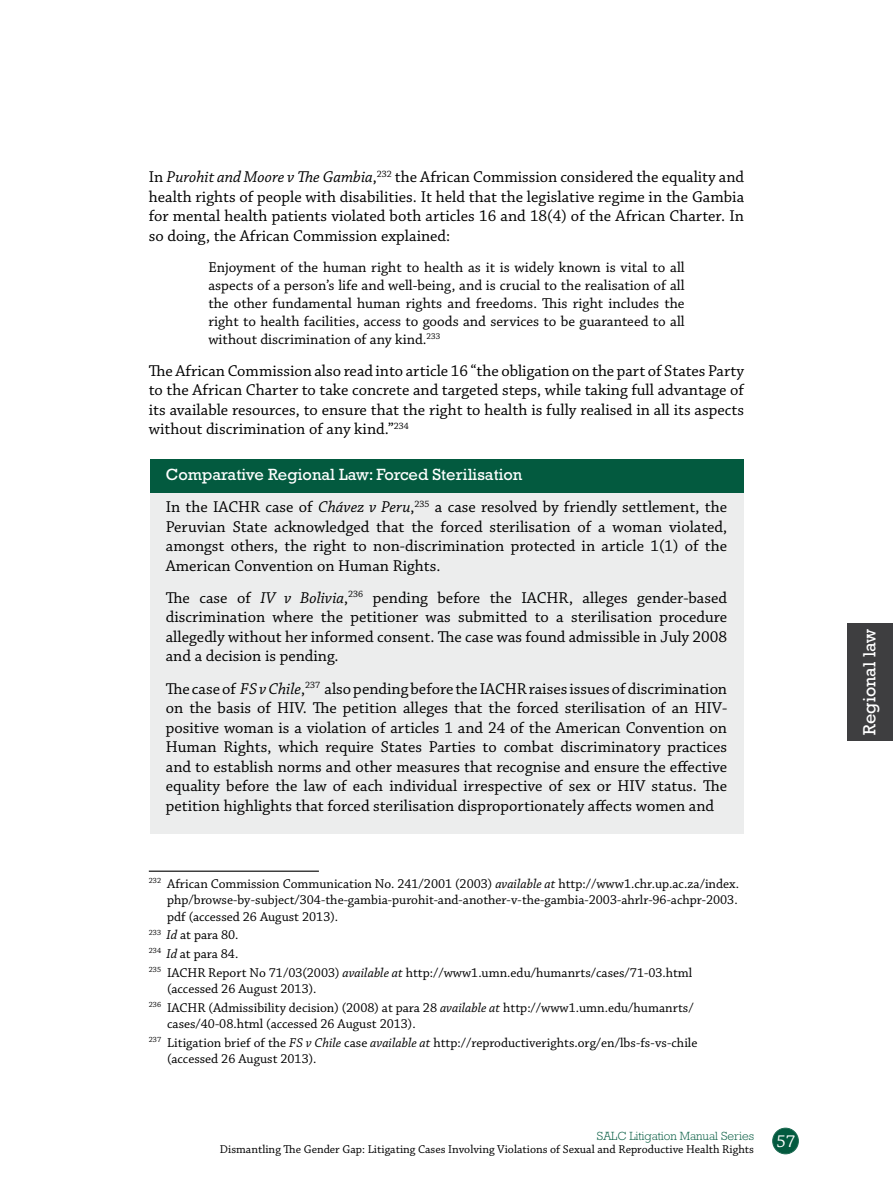
<style>
.page{position:relative;width:893px;height:1191px;background:#fff}
.page>*{position:absolute;margin:0;border:0;box-sizing:border-box;transform-origin:0 0}
.t1{font:18px "Rockwell";color:#fff}
.t2{font:16.5px/19.5px "Chaparral Pro";color:#000;text-align:justify}
.t3{font:16.5px "Rockwell";color:#fff}
.t4{font:15px/18px "Chaparral Pro";color:#000;text-align:justify}
.t5{font:13.5px/18.6px "Chaparral Pro";color:#000}
.t6{font:12px "Chaparral Pro";color:#000}
.t7{font:300 12px "Rockwell";color:#035a3f}
.s1{font-style:italic}
</style>
<div class="page">
<div style="left:773px;top:1128px;width:25px;height:25px;background:#035a3f;border-radius:50%"></div>
<div style="left:773px;top:1128px;width:25px;height:26px;border:1px solid #1c6a52;border-radius:50%"></div>
<div style="left:847px;top:623px;width:46px;height:117px;background:#3e3e40"></div>
<div style="left:150px;top:459px;width:594px;height:374px;background:#eceded"></div>
<div style="left:151px;top:459px;width:593px;height:33px;background:#035a3f"></div>
<hr style="left:149px;top:870px;width:170px;height:1px;background:#000">
<p class="t2" style="left:149px;top:168px;width:597px">In <span class="s1">Purohit and Moore v The Gambia</span>,<sup>232</sup> the African Commission considered the equality and health rights of people with disabilities. It held that the legislative regime in the Gambia for mental health patients violated both articles 16 and 18(4) of the African Charter. In so doing, the African Commission explained:</p>
<p class="t4" style="left:208px;top:258px;width:478px">Enjoyment of the human right to health as it is widely known is vital to all aspects of a person’s life and well-being, and is crucial to the realisation of all the other fundamental human rights and freedoms. This right includes the right to health facilities, access to goods and services to be guaranteed to all without discrimination of any kind.<sup>233</sup></p>
<p class="t2" style="left:149px;top:361px;width:597px">The African Commission also read into article 16 “the obligation on the part of States Party to the African Charter to take concrete and targeted steps, while taking full advantage of its available resources, to ensure that the right to health is fully realised in all its aspects without discrimination of any kind.”<sup>234</sup></p>
<p class="t3" style="left:166px;top:464px;width:358px">Comparative Regional Law: Forced Sterilisation</p>
<p class="t2" style="left:166px;top:498px;width:563px">In the IACHR case of <span class="s1">Chávez v Peru</span>,<sup>235</sup> a case resolved by friendly settlement, the Peruvian State acknowledged that the forced sterilisation of a woman violated, amongst others, the right to non-discrimination protected in article 1(1) of the American Convention on Human Rights.</p>
<p class="t2" style="left:166px;top:588px;width:563px">The case of <span class="s1">IV v Bolivia</span>,<sup>236</sup> pending before the IACHR, alleges gender-based discrimination where the petitioner was submitted to a sterilisation procedure allegedly without her informed consent. The case was found admissible in July 2008 and a decision is pending.</p>
<p class="t2" style="left:166px;top:679px;width:563px">The case of <span class="s1">FS v Chile</span>,<sup>237</sup> also pending before the IACHR raises issues of discrimination on the basis of HIV. The petition alleges that the forced sterilisation of an HIV&shy;positive woman is a violation of articles 1 and 24 of the American Convention on Human Rights, which require States Parties to combat discriminatory practices and to establish norms and other measures that recognise and ensure the effective equality before the law of each individual irrespective of sex or HIV status. The petition highlights that forced sterilisation disproportionately affects women and</p>
<p class="t5" style="left:167px;top:875px;width:573px;line-height:16.5px;text-align:justify;text-indent:-18px"><sup>232</sup> African Commission Communication No. 241/2001 (2003) <span class="s1">available at</span> http://www1.chr.up.ac.za/index. php/browse-by-subject/304-the-gambia-purohit-and-another-v-the-gambia-2003-ahrlr-96-achpr-2003. pdf (accessed 26 August 2013).</p>
<p class="t5" style="left:149px;top:926px;width:545px"><sup>233</sup> <span class="s1">Id</span> at para 80.<br><sup>234</sup> <span class="s1">Id</span> at para 84.<br><sup>235</sup> IACHR Report No 71/03(2003) <span class="s1">available at</span> http://www1.umn.edu/humanrts/cases/71-03.html</p>
<p class="t5" style="left:149px;top:980px;width:546px;text-indent:18px">(accessed 26 August 2013).<br><sup>236</sup> IACHR (Admissibility decision) (2008) at para 28 <span class="s1">available at</span> http://www1.umn.edu/humanrts/</p>
<p class="t5" style="left:149px;top:1015px;width:550px;text-indent:18px">cases/40-08.html (accessed 26 August 2013).<br><sup>237</sup> Litigation brief of the <span class="s1">FS v Chile</span> case <span class="s1">available at</span> http://reproductiverights.org/en/lbs-fs-vs-chile</p>
<p class="t5" style="left:167px;top:1050px;width:151px">(accessed 26 August 2013).</p>
<p class="t7" style="left:597px;top:1129px;width:159px">SALC Litigation Manual Series</p>
<p class="t6" style="left:220px;top:1143px;width:577px">Dismantling The Gender Gap: Litigating Cases Involving Violations of Sexual and Reproductive Health Rights <sup>57</sup></p>
<p class="t1" style="left:859px;top:735px;width:107px;rotate:-90deg">Regional law</p>
</div>
